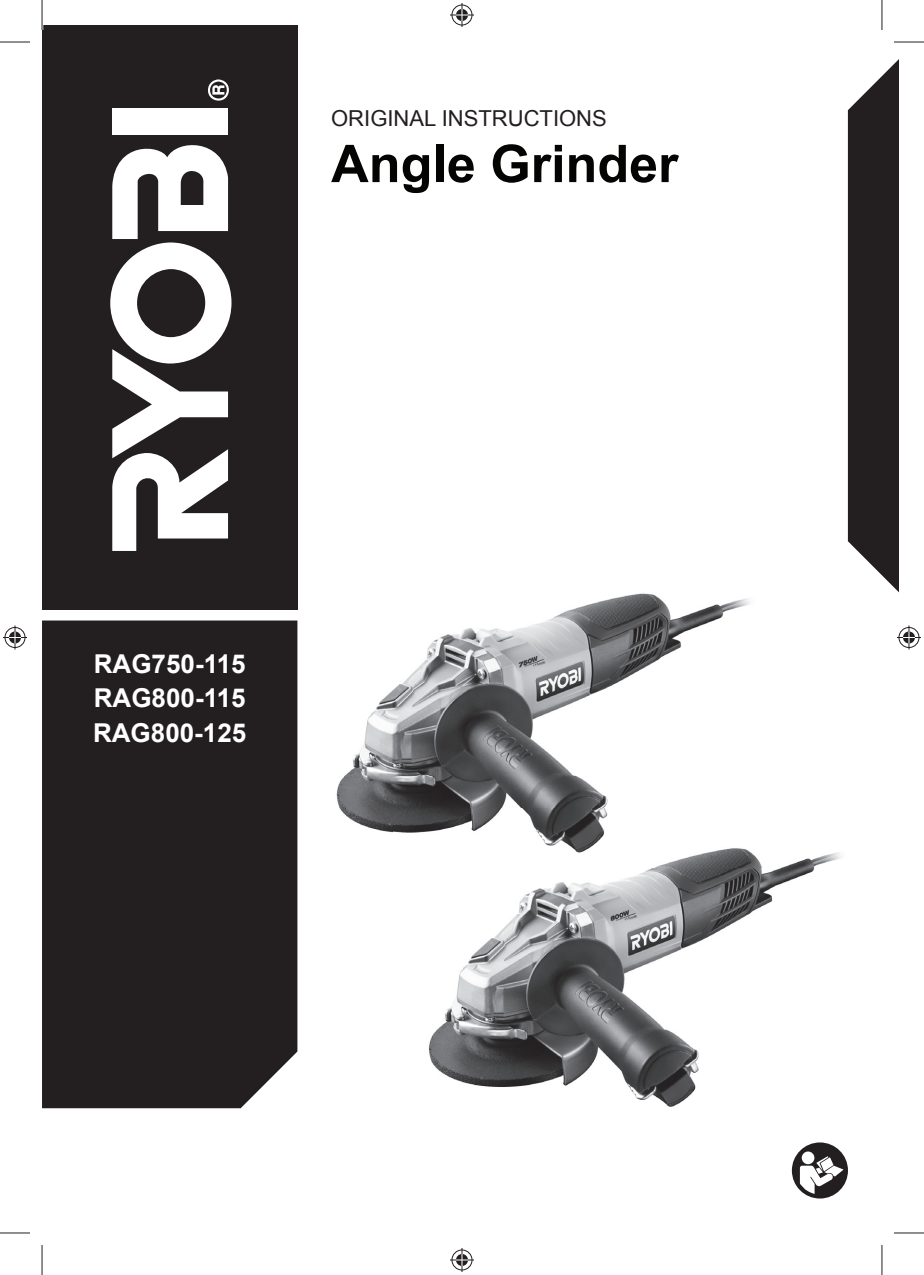
<style>
.page{position:relative;width:924px;height:1275px;background:#fff}
.page>*{position:absolute;margin:0;border:0;box-sizing:border-box;transform-origin:0 0}
.t1{font:700 52px "Arial";color:#040503}
.t2{font:700 26px/34px "Arial";color:#fff;text-align:justify}
.t3{font:22px "Arial";color:#231f20}
</style>
<div class="page">
<div style="left:42px;top:620px;width:255px;height:488px;background:#231f20"></div>
<div style="left:42px;top:25px;width:255px;height:584px;background:#231f20"></div>
<div style="left:112px;top:108px;width:116px;height:27px;background:#fff"></div>
<svg style="left:110px;top:145px;width:121px;height:406px"></svg>
<svg style="left:208px;top:79px;width:21px;height:22px"></svg>
<svg style="left:847px;top:60px;width:51px;height:532px;background:#423f40"></svg>
<img style="left:336px;top:593px;width:414px;height:240px">
<svg style="left:791px;top:1142px;width:56px;height:56px"></svg>
<img style="left:428px;top:852px;width:414px;height:255px">
<img style="left:393px;top:808px;width:372px;height:59px">
<hr style="left:0;top:42px;width:30px;height:1px;background:#231f20">
<hr style="left:893px;top:42px;width:30px;height:1px;background:#231f20">
<hr style="left:0;top:1232px;width:30px;height:1px;background:#231f20">
<hr style="left:893px;top:1232px;width:30px;height:1px;background:#231f20">
<hr style="left:42px;top:0;width:1px;height:30px;background:#231f20">
<hr style="left:42px;top:1245px;width:1px;height:30px;background:#231f20">
<hr style="left:881px;top:0;width:1px;height:30px;background:#231f20">
<hr style="left:881px;top:1245px;width:1px;height:30px;background:#231f20">
<svg style="left:450px;top:3px;width:24px;height:24px"></svg>
<svg style="left:450px;top:1248px;width:24px;height:24px"></svg>
<svg style="left:3px;top:625px;width:24px;height:24px"></svg>
<svg style="left:897px;top:625px;width:23px;height:24px"></svg>
<p class="t3" style="left:331px;top:106px;width:277px">ORIGINAL INSTRUCTIONS</p>
<h1 class="t1" style="left:331px;top:135px;width:348px">Angle Grinder</h1>
<p class="t2" style="left:93px;top:647px;width:155px">RAG750-115<br>RAG800-115<br>RAG800-125</p>
</div>
